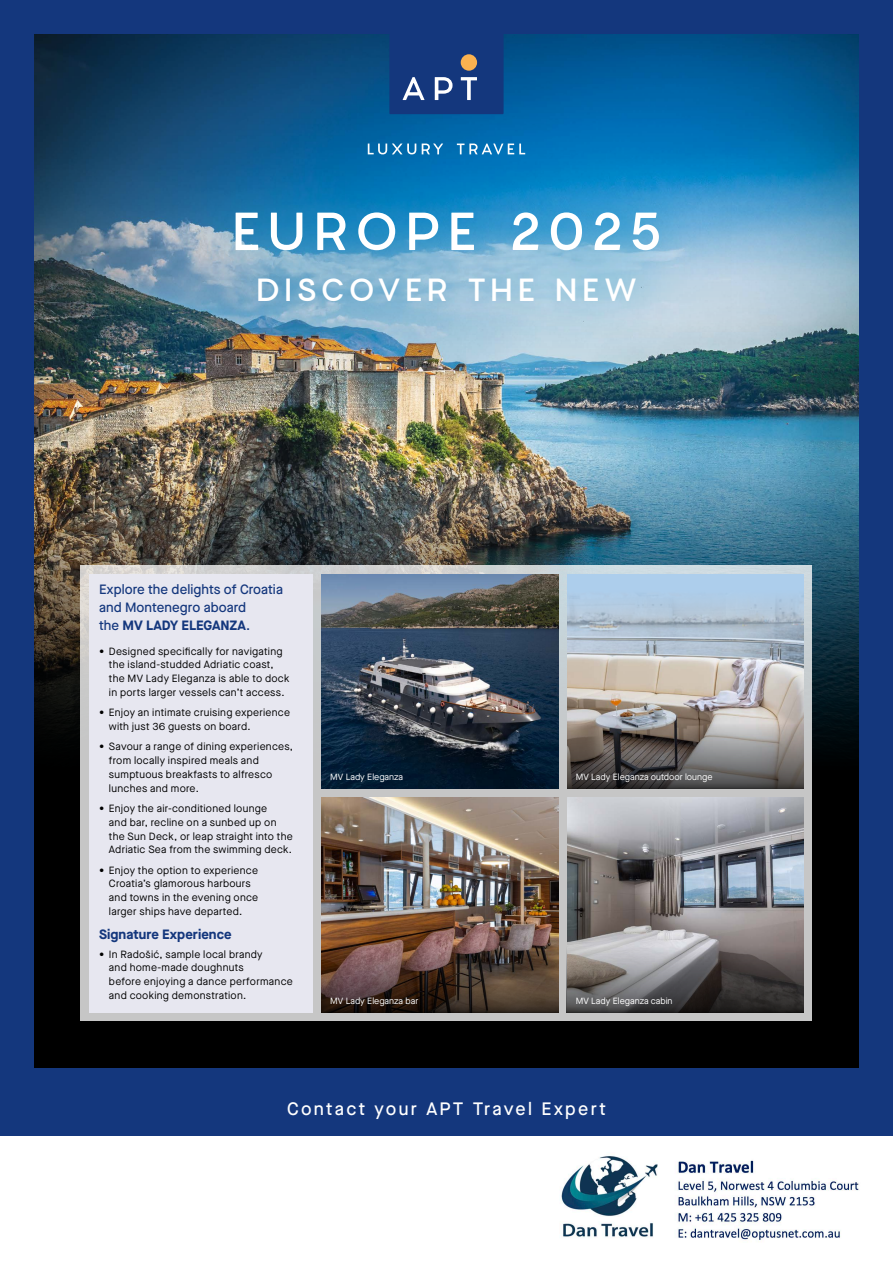
<style>
.page{position:relative;width:893px;height:1263px;background:#fff}
.page>*{position:absolute;margin:0;border:0;box-sizing:border-box;transform-origin:0 0}
.t1{font:500 52.5px "Charlevoix Pro";letter-spacing:.095em;color:#fff}
.t2{font:500 31.5px "Charlevoix Pro";letter-spacing:.105em;color:#fff}
.t3{font:500 18px "Maison Neue";letter-spacing:.13em;color:#fff}
.t4{font:500 13.5px/18px "Maison Neue";letter-spacing:.005em;color:#14377d}
.t5{font:700 13.5px "Maison Neue";letter-spacing:.005em;color:#14377d}
.t6{font:10.5px/13.8px "Maison Neue";letter-spacing:.025em;color:#000}
.t7{font:9px "Maison Neue";color:#fff}
.s1{font-weight:700}
.s2{font-family:"Gotham";font-weight:900}
</style>
<div class="page">
<div style="left:0;top:0;width:893px;height:1135px;background:#14377d"></div>
<div style="left:34px;top:34px;width:825px;height:1033px;background:#000"></div>
<img style="left:34px;top:402px;width:825px;height:367px">
<img style="left:34px;top:34px;width:825px;height:368px">
<svg style="left:81px;top:566px;width:731px;height:454px;background:#c4c6c6"></svg>
<img style="left:567px;top:574px;width:237px;height:149px">
<img style="left:567px;top:797px;width:237px;height:149px">
<img style="left:322px;top:797px;width:237px;height:149px">
<img style="left:322px;top:574px;width:237px;height:215px">
<svg style="left:567px;top:723px;width:237px;height:66px;background:#696562"></svg>
<svg style="left:322px;top:946px;width:237px;height:66px;background:#503b32"></svg>
<svg style="left:567px;top:946px;width:237px;height:66px;background:#636060"></svg>
<div style="left:389px;top:0;width:115px;height:114px;background:#14377d"></div>
<div style="left:461px;top:54px;width:16px;height:17px;background:#fbb250;border-radius:50%"></div>
<svg style="left:403px;top:77px;width:22px;height:23px"></svg>
<svg style="left:435px;top:77px;width:18px;height:23px"></svg>
<svg style="left:461px;top:77px;width:16px;height:23px"></svg>
<div style="left:89px;top:574px;width:224px;height:438px;background:#e7e7f0"></div>
<img style="left:159px;top:135px;width:573px;height:241px">
<img style="left:561px;top:1156px;width:298px;height:86px">
<h1 class="t1" style="left:231px;top:197px;width:432px">EUROPE 2025</h1>
<h2 class="t2" style="left:256px;top:269px;width:383px">DISCOVER THE NEW</h2>
<p class="t4" style="left:99px;top:580px;width:185px">Explore the delights of Croatia and Montenegro aboard<br>the <span class="s1">MV LADY ELEGANZA</span>.</p>
<p class="t6" style="left:109px;top:644px;width:182px;text-indent:-10px"><span class="s2">•</span> Designed specifically for navigating the island-studded Adriatic coast, the MV Lady Eleganza is able to dock in ports larger vessels can’t access.</p>
<p class="t6" style="left:109px;top:706px;width:183px;text-indent:-10px"><span class="s2">•</span> Enjoy an intimate cruising experience with just 36 guests on board.</p>
<p class="t6" style="left:109px;top:740px;width:186px;text-indent:-10px"><span class="s2">•</span> Savour a range of dining experiences, from locally inspired meals and sumptuous breakfasts to alfresco lunches and more.</p>
<p class="t6" style="left:109px;top:801px;width:185px;text-indent:-10px"><span class="s2">•</span> Enjoy the air-conditioned lounge<br>and bar, recline on a sunbed up on the Sun Deck, or leap straight into the Adriatic Sea from the swimming deck.</p>
<p class="t6" style="left:109px;top:863px;width:151px;text-indent:-10px"><span class="s2">•</span> Enjoy the option to experience<br>Croatia’s glamorous harbours and towns in the evening once larger ships have departed.</p>
<p class="t5" style="left:99px;top:925px;width:134px">Signature Experience</p>
<p class="t6" style="left:109px;top:947px;width:185px;text-indent:-10px"><span class="s2">•</span> In Radošić, sample local brandy<br>and home-made doughnuts<br>before enjoying a dance performance and cooking demonstration.</p>
<p class="t7" style="left:330px;top:771px;width:74px">MV Lady Eleganza</p>
<p class="t7" style="left:576px;top:771px;width:138px">MV Lady Eleganza outdoor lounge</p>
<p class="t7" style="left:330px;top:994px;width:90px">MV Lady Eleganza bar</p>
<p class="t7" style="left:576px;top:994px;width:98px">MV Lady Eleganza cabin</p>
<h3 class="t3" style="left:287px;top:1096px;width:320px">Contact your APT Travel Expert</h3>
</div>
